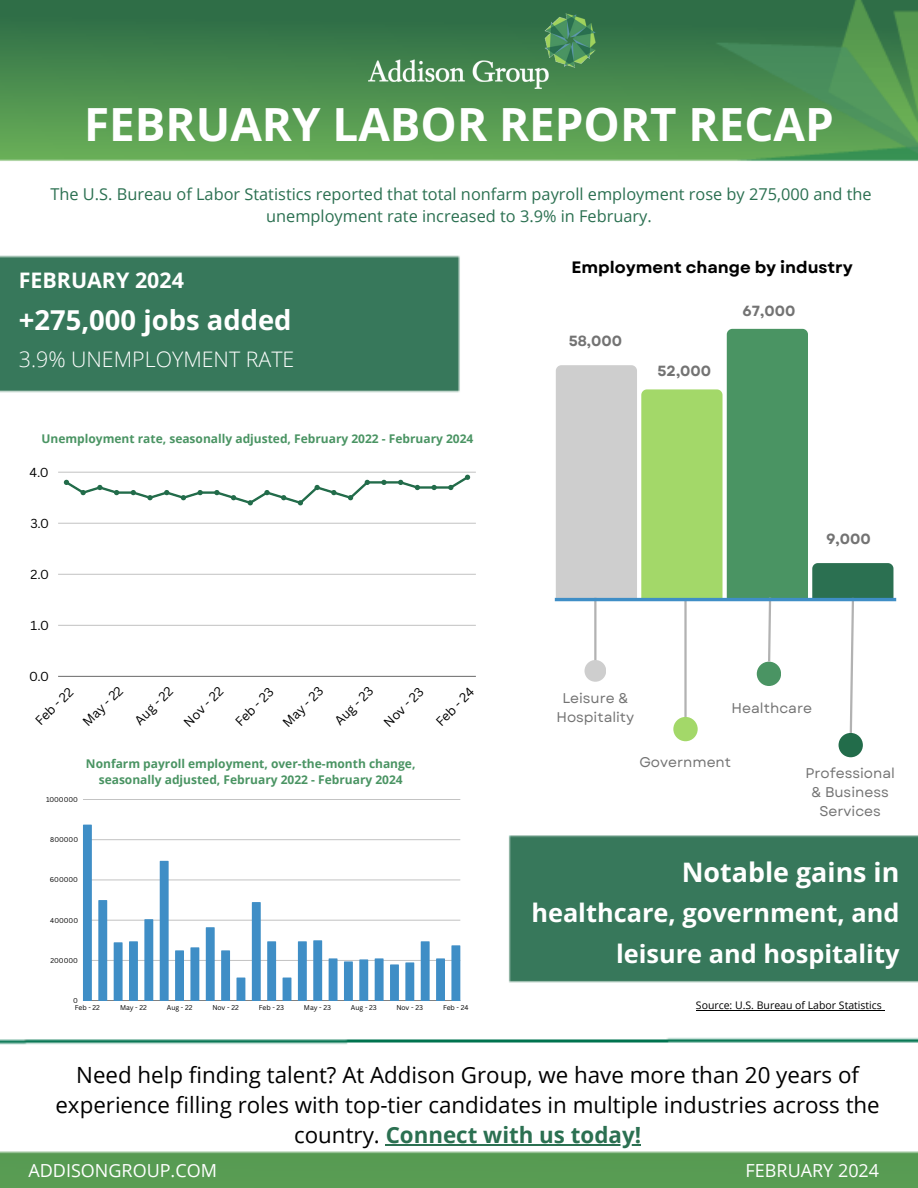
<style>
.page{position:relative;width:918px;height:1188px;background:#fff}
.page>*{position:absolute;margin:0;border:0;box-sizing:border-box;transform-origin:0 0}
.t1{font:700 45.75px "Open Sans";color:#fff}
.t2{font:700 27.45px "Open Sans";color:#fff}
.t3{font:700 26.85px "Open Sans";color:#fff}
.t4{font:700 25.35px/40.5px "Open Sans";color:#fff;text-align:right}
.t5{font:22.35px/30.3px "Open Sans";color:#000;text-align:center}
.t6{font:300 21.45px "Open Sans";color:#fff}
.t7{font:700 21.45px "Open Sans";color:#fff}
.t8{font:18px "Open Sans";color:#fff}
.t9{font:700 16.5px "Garet";color:#000}
.t10{font:16.35px/22.5px "Open Sans";color:#2b7051;text-align:center}
.t11{font:700 14.7px "Garet";color:#737373}
.t12{font:14.1px/19.2px "Garet";color:#737373;text-align:center}
.t13{font:12.75px "Canva Sans";color:#000}
.t14{font:700 12px "Open Sans";color:#4a9463}
.t15{font:10.5px "Open Sans";color:#000}
.t16{font:6.75px "Canva Sans";color:#000}
.s1{font-weight:700;color:#2b7051}
</style>
<div class="page">
<img style="left:0;top:0;width:918px;height:1188px">
<img style="left:368px;top:13px;width:227px;height:75px">
<hr style="left:83px;top:960px;width:377px;height:1px;background:#000">
<hr style="left:83px;top:920px;width:377px;height:1px;background:#000">
<hr style="left:83px;top:880px;width:377px;height:1px;background:#000">
<hr style="left:83px;top:839px;width:377px;height:1px;background:#000">
<hr style="left:83px;top:799px;width:377px;height:1px;background:#000">
<hr style="left:83px;top:1000px;width:377px;height:1px;background:#000">
<svg style="left:83px;top:825px;width:9px;height:176px;background:#418fc6"></svg>
<svg style="left:98px;top:900px;width:9px;height:101px"></svg>
<svg style="left:114px;top:942px;width:9px;height:59px"></svg>
<svg style="left:129px;top:941px;width:9px;height:60px"></svg>
<svg style="left:144px;top:919px;width:9px;height:82px"></svg>
<svg style="left:160px;top:861px;width:9px;height:140px"></svg>
<svg style="left:175px;top:950px;width:9px;height:51px"></svg>
<svg style="left:190px;top:947px;width:9px;height:54px"></svg>
<svg style="left:206px;top:927px;width:9px;height:74px"></svg>
<svg style="left:221px;top:950px;width:9px;height:51px"></svg>
<svg style="left:237px;top:978px;width:8px;height:23px"></svg>
<svg style="left:252px;top:902px;width:9px;height:99px"></svg>
<svg style="left:267px;top:941px;width:9px;height:60px"></svg>
<svg style="left:283px;top:978px;width:8px;height:23px"></svg>
<svg style="left:298px;top:941px;width:9px;height:60px"></svg>
<svg style="left:313px;top:940px;width:9px;height:61px"></svg>
<svg style="left:329px;top:958px;width:9px;height:43px"></svg>
<svg style="left:344px;top:961px;width:9px;height:40px"></svg>
<svg style="left:359px;top:959px;width:9px;height:42px"></svg>
<svg style="left:375px;top:958px;width:9px;height:43px"></svg>
<svg style="left:390px;top:964px;width:9px;height:37px"></svg>
<svg style="left:405px;top:962px;width:9px;height:39px"></svg>
<svg style="left:421px;top:941px;width:9px;height:60px"></svg>
<svg style="left:436px;top:958px;width:9px;height:43px"></svg>
<svg style="left:451px;top:945px;width:9px;height:56px"></svg>
<hr style="left:58px;top:625px;width:418px;height:1px;background:#000">
<hr style="left:58px;top:574px;width:418px;height:1px;background:#000">
<hr style="left:58px;top:523px;width:418px;height:1px;background:#000">
<hr style="left:58px;top:472px;width:418px;height:1px;background:#000">
<hr style="left:58px;top:676px;width:418px;height:1px;background:#000">
<hr style="left:117px;top:491px;width:16px;height:3px;background:#226c4a">
<hr style="left:200px;top:491px;width:17px;height:3px;background:#226c4a">
<hr style="left:367px;top:481px;width:17px;height:3px;background:#226c4a">
<hr style="left:384px;top:481px;width:17px;height:3px;background:#226c4a">
<hr style="left:417px;top:486px;width:17px;height:3px;background:#226c4a">
<hr style="left:434px;top:486px;width:17px;height:3px;background:#226c4a">
<svg style="left:63px;top:479px;width:57px;height:17px"></svg>
<svg style="left:130px;top:490px;width:73px;height:11px"></svg>
<svg style="left:214px;top:479px;width:157px;height:27px"></svg>
<svg style="left:381px;top:480px;width:6px;height:5px"></svg>
<svg style="left:398px;top:479px;width:22px;height:11px"></svg>
<svg style="left:431px;top:485px;width:6px;height:5px"></svg>
<svg style="left:448px;top:474px;width:23px;height:17px"></svg>
<hr style="left:386px;top:1144px;width:255px;height:2px;background:#2b7051">
<hr style="left:696px;top:1010px;width:186px;height:1px;background:#000">
<svg style="left:556px;top:329px;width:337px;height:415px"></svg>
<hr style="left:555px;top:598px;width:341px;height:3px;background:#3f8ec6">
<div style="left:839px;top:733px;width:24px;height:24px;background:#226c4a;border-radius:50%"></div>
<p class="t1" style="left:84px;top:92px;width:751px">FEBRUARY LABOR REPORT RECAP</p>
<p class="t10" style="left:51px;top:182px;width:823px">The U.S. Bureau of Labor Statistics reported that total nonfarm payroll employment rose by 275,000 and the unemployment rate increased to 3.9% in February.</p>
<p class="t7" style="left:19px;top:265px;width:167px">FEBRUARY 2024</p>
<p class="t2" style="left:19px;top:300px;width:274px">+275,000 jobs added</p>
<p class="t6" style="left:19px;top:344px;width:277px">3.9% UNEMPLOYMENT RATE</p>
<p class="t14" style="left:41px;top:431px;width:433px">Unemployment rate, seasonally adjusted, February 2022 - February 2024</p>
<p class="t13" style="left:30px;top:463px;width:21px">4.0</p>
<p class="t13" style="left:30px;top:514px;width:20px">3.0</p>
<p class="t13" style="left:30px;top:565px;width:20px">2.0</p>
<p class="t13" style="left:30px;top:616px;width:20px">1.0</p>
<p class="t13" style="left:29px;top:667px;width:21px">0.0</p>
<p class="t13" style="left:31px;top:717px;width:49px;rotate:-45deg">Feb - 22</p>
<p class="t13" style="left:79px;top:718px;width:52px;rotate:-45deg">May - 22</p>
<p class="t13" style="left:130px;top:716px;width:50px;rotate:-45deg">Aug - 22</p>
<p class="t13" style="left:180px;top:718px;width:51px;rotate:-45deg">Nov - 22</p>
<p class="t13" style="left:231px;top:717px;width:49px;rotate:-45deg">Feb - 23</p>
<p class="t13" style="left:279px;top:718px;width:53px;rotate:-45deg">May - 23</p>
<p class="t13" style="left:330px;top:717px;width:50px;rotate:-45deg">Aug - 23</p>
<p class="t13" style="left:380px;top:718px;width:52px;rotate:-45deg">Nov - 23</p>
<p class="t13" style="left:432px;top:717px;width:49px;rotate:-45deg">Feb - 24</p>
<p class="t16" style="left:46px;top:795px;width:33px">1000000</p>
<p class="t14" style="left:86px;top:755px;width:331px">Nonfarm payroll employment, over-the-month change,</p>
<p class="t14" style="left:99px;top:771px;width:306px">seasonally adjusted, February 2022 - February 2024</p>
<p class="t16" style="left:50px;top:835px;width:29px">800000</p>
<p class="t16" style="left:50px;top:875px;width:30px">600000</p>
<p class="t16" style="left:50px;top:915px;width:29px">400000</p>
<p class="t16" style="left:51px;top:956px;width:29px">200000</p>
<p class="t16" style="left:73px;top:996px;width:6px">0</p>
<p class="t16" style="left:75px;top:1003px;width:27px">Feb - 22</p>
<p class="t16" style="left:120px;top:1002px;width:28px">May - 22</p>
<p class="t16" style="left:167px;top:1002px;width:27px">Aug - 22</p>
<p class="t16" style="left:212px;top:1003px;width:28px">Nov - 22</p>
<p class="t16" style="left:259px;top:1003px;width:27px">Feb - 23</p>
<p class="t16" style="left:304px;top:1002px;width:29px">May - 23</p>
<p class="t16" style="left:351px;top:1002px;width:27px">Aug - 23</p>
<p class="t16" style="left:396px;top:1003px;width:28px">Nov - 23</p>
<p class="t16" style="left:443px;top:1003px;width:27px">Feb - 24</p>
<p class="t9" style="left:571px;top:256px;width:283px">Employment change by industry</p>
<p class="t11" style="left:569px;top:331px;width:55px">58,000</p>
<p class="t11" style="left:658px;top:360px;width:55px">52,000</p>
<p class="t11" style="left:743px;top:301px;width:54px">67,000</p>
<h4 class="t11" style="left:826px;top:528px;width:46px">9,000</h4>
<h2 class="t12" style="left:556px;top:689px;width:79px">Leisure &amp;<br>Hospitality</h2>
<p class="t12" style="left:732px;top:698px;width:82px">Healthcare</p>
<p class="t12" style="left:639px;top:753px;width:93px">Government</p>
<h5 class="t12" style="left:805px;top:763px;width:91px">Professional</h5>
<h5 class="t12" style="left:812px;top:782px;width:79px">&amp; Business<br>Services</h5>
<h1 class="t3" style="left:682px;top:853px;width:219px">Notable gains in</h1>
<h1 class="t4" style="left:531px;top:892px;width:370px">healthcare, government, and leisure and hospitality</h1>
<p class="t15" style="left:696px;top:998px;width:188px">Source: U.S. Bureau of Labor Statistics</p>
<p class="t5" style="left:55px;top:1059px;width:826px">Need help finding talent? At Addison Group, we have more than 20 years of experience filling roles with top-tier candidates in multiple industries across the country. <span class="s1">Connect with us today!</span></p>
<h6 class="t8" style="left:28px;top:1158px;width:190px">ADDISONGROUP.COM</h6>
<h3 class="t8" style="left:746px;top:1158px;width:135px">FEBRUARY 2024</h3>
</div>
